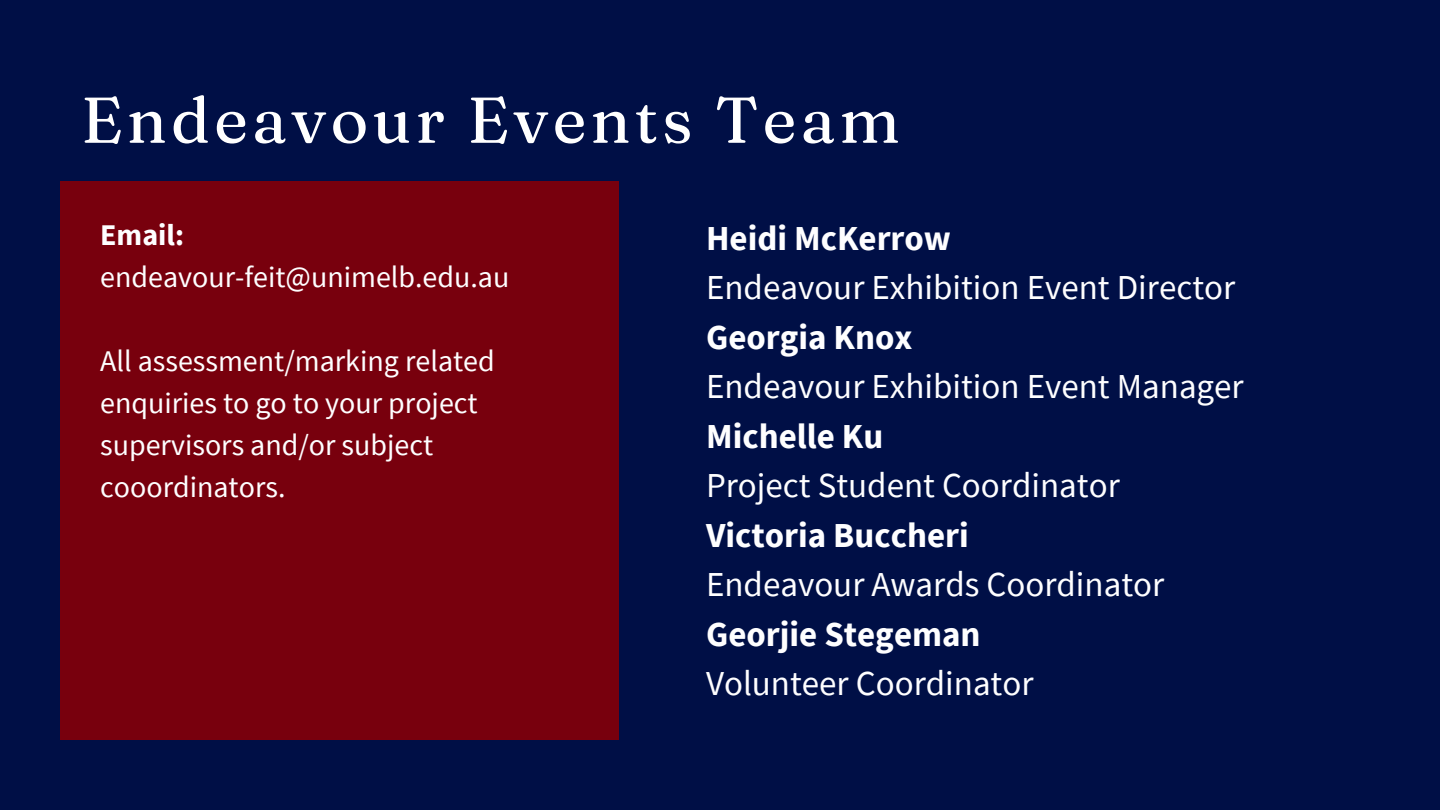
<style>
.page{position:relative;width:1440px;height:810px;background:#000f46}
.page>*{position:absolute;margin:0;border:0;box-sizing:border-box;transform-origin:0 0}
.t1{font:64.5px "Fraunces 9 pt";letter-spacing:.06em;color:#fff}
.t2{font:35px/49.5px "Source Sans Pro";color:#fefeff}
.t3{font:30px/42px "Source Sans Pro";color:#fefeff}
.t4{font:700 30px "Source Sans Pro";color:#fefeff}
.s1{font-weight:700}
</style>
<div class="page">
<div style="left:61px;top:182px;width:558px;height:558px;background:#78000d"></div>
<h2 class="t1" style="left:81px;top:80px;width:821px">Endeavour Events Team</h2>
<h1 class="t4" style="left:100px;top:216px;width:85px">Email:</h1>
<p class="t3" style="left:100px;top:256px;width:411px">endeavour-feit@unimelb.edu.au</p>
<p class="t3" style="left:100px;top:340px;width:396px">All assessment/marking related enquiries to go to your project supervisors and/or subject cooordinators.</p>
<p class="t2" style="left:706px;top:213px;width:539px"><span class="s1">Heidi McKerrow<br></span>Endeavour Exhibition Event Director<br><span class="s1">Georgia Knox<br></span>Endeavour Exhibition Event Manager<br><span class="s1">Michelle Ku<br></span>Project Student Coordinator<br><span class="s1">Victoria Buccheri<br></span>Endeavour Awards Coordinator<br><span class="s1">Georjie Stegeman<br></span>Volunteer Coordinator</p>
</div>
